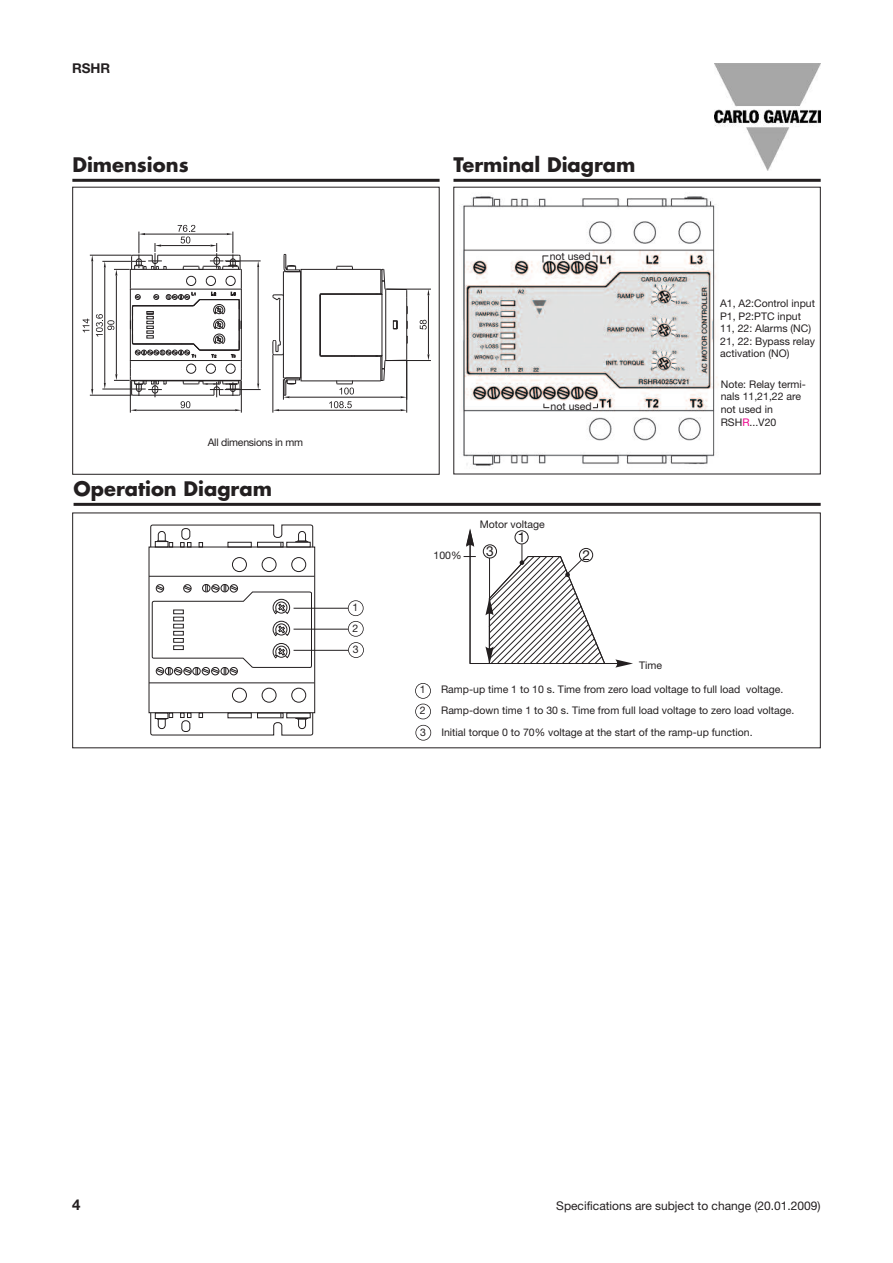
<style>
.page{position:relative;width:893px;height:1263px;background:#fff}
.page>*{position:absolute;margin:0;border:0;box-sizing:border-box;transform-origin:0 0}
.t1{font:700 19.5px "Futura";color:#231f20}
.t2{font:700 15px "Helvetica Neue";color:#231f20}
.t3{font:13.8px "Helvetica Neue";color:#231f20}
.t4{font:700 13.5px "Helvetica Neue";color:#231f20}
.t5{font:12px "Helvetica Neue";color:#231f20}
.t6{font:10.5px/12.6px "Helvetica Neue";color:#231f20}
.t7{font:10.5px "Helvetica Neue";letter-spacing:-.02em;color:#231f20}
.s1{color:#ed028c}
</style>
<div class="page">
<img style="left:714px;top:64px;width:107px;height:106px">
<hr style="left:72px;top:179px;width:368px;height:3px;background:#231f20">
<hr style="left:300px;top:272px;width:1px;height:106px;background:#231f20">
<hr style="left:283px;top:272px;width:1px;height:106px;background:#231f20">
<hr style="left:406px;top:297px;width:1px;height:63px;background:#231f20">
<hr style="left:385px;top:290px;width:1px;height:70px;background:#231f20">
<hr style="left:382px;top:281px;width:1px;height:88px;background:#231f20">
<hr style="left:301px;top:270px;width:1px;height:110px;background:#231f20">
<hr style="left:320px;top:295px;width:1px;height:60px;background:#231f20">
<svg style="left:393px;top:320px;width:5px;height:10px"></svg>
<hr style="left:130px;top:381px;width:1px;height:32px;background:#231f20">
<hr style="left:241px;top:381px;width:1px;height:32px;background:#231f20">
<svg style="left:273px;top:254px;width:134px;height:46px"></svg>
<hr style="left:279px;top:300px;width:1px;height:41px;background:#231f20">
<hr style="left:387px;top:289px;width:44px;height:1px;background:#231f20">
<hr style="left:387px;top:360px;width:44px;height:1px;background:#231f20">
<hr style="left:428px;top:295px;width:1px;height:59px;background:#231f20">
<hr style="left:273px;top:355px;width:1px;height:58px;background:#231f20">
<hr style="left:406px;top:361px;width:1px;height:52px;background:#231f20">
<hr style="left:225px;top:389px;width:36px;height:1px;background:#231f20">
<hr style="left:225px;top:261px;width:36px;height:1px;background:#231f20">
<hr style="left:258px;top:267px;width:1px;height:116px;background:#231f20">
<svg style="left:257px;top:383px;width:2px;height:7px"></svg>
<svg style="left:257px;top:261px;width:2px;height:6px"></svg>
<svg style="left:273px;top:336px;width:135px;height:75px"></svg>
<svg style="left:420px;top:320px;width:7px;height:10px"></svg>
<svg style="left:83px;top:225px;width:159px;height:186px"></svg>
<div style="left:72px;top:187px;width:368px;height:288px;border:1px solid #231f20"></div>
<hr style="left:453px;top:179px;width:368px;height:3px;background:#231f20">
<img style="left:462px;top:196px;width:257px;height:270px">
<div style="left:232px;top:688px;width:15px;height:14px;border:1px solid #231f20;border-radius:50%"></div>
<div style="left:262px;top:688px;width:14px;height:14px;border:1px solid #231f20;border-radius:50%"></div>
<div style="left:291px;top:688px;width:15px;height:14px;border:1px solid #231f20;border-radius:50%"></div>
<div style="left:232px;top:557px;width:15px;height:15px;border:1px solid #231f20;border-radius:50%"></div>
<div style="left:262px;top:557px;width:14px;height:15px;border:1px solid #231f20;border-radius:50%"></div>
<div style="left:291px;top:557px;width:15px;height:15px;border:1px solid #231f20;border-radius:50%"></div>
<div style="left:149px;top:547px;width:166px;height:166px;border:1px solid #231f20"></div>
<hr style="left:149px;top:576px;width:165px;height:1px;background:#231f20">
<hr style="left:149px;top:682px;width:165px;height:1px;background:#231f20">
<svg style="left:152px;top:584px;width:160px;height:92px"></svg>
<svg style="left:150px;top:524px;width:163px;height:24px"></svg>
<div style="left:228px;top:542px;width:24px;height:5px;border:1px solid #231f20"></div>
<svg style="left:150px;top:712px;width:163px;height:24px"></svg>
<div style="left:131px;top:519px;width:198px;height:230px;border:1px solid #fff"></div>
<hr style="left:74px;top:503px;width:747px;height:3px;background:#231f20">
<svg style="left:464px;top:528px;width:169px;height:140px"></svg>
<div style="left:415px;top:683px;width:16px;height:16px;border:2px solid #231f20;border-radius:50%"></div>
<div style="left:415px;top:704px;width:16px;height:15px;border:2px solid #231f20;border-radius:50%"></div>
<div style="left:415px;top:725px;width:16px;height:16px;border:2px solid #231f20;border-radius:50%"></div>
<div style="left:348px;top:600px;width:16px;height:16px;border:2px solid #231f20;border-radius:50%"></div>
<div style="left:348px;top:621px;width:16px;height:16px;border:2px solid #231f20;border-radius:50%"></div>
<div style="left:348px;top:642px;width:16px;height:16px;border:2px solid #231f20;border-radius:50%"></div>
<hr style="left:294px;top:608px;width:54px;height:1px;background:#231f20">
<hr style="left:294px;top:629px;width:54px;height:1px;background:#231f20">
<hr style="left:294px;top:650px;width:54px;height:1px;background:#231f20">
<svg style="left:543px;top:256px;width:5px;height:6px"></svg>
<svg style="left:592px;top:256px;width:6px;height:6px"></svg>
<svg style="left:543px;top:404px;width:6px;height:4px"></svg>
<svg style="left:593px;top:404px;width:5px;height:4px"></svg>
<p class="t4" style="left:72px;top:64px;width:40px">RSHR</p>
<h1 class="t1" style="left:72px;top:156px;width:118px">Dimensions</h1>
<p class="t7" style="left:208px;top:438px;width:97px">All dimensions in mm</p>
<h1 class="t1" style="left:74px;top:480px;width:200px">Operation Diagram</h1>
<p class="t6" style="left:352px;top:597px;width:8px;line-height:21.3px;text-align:justify">1<br>2<br>3</p>
<h1 class="t1" style="left:453px;top:156px;width:184px">Terminal Diagram</h1>
<p class="t6" style="left:550px;top:251px;width:43px">not used</p>
<p class="t6" style="left:551px;top:401px;width:43px">not used</p>
<p class="t6" style="left:480px;top:519px;width:67px">Motor voltage</p>
<h3 class="t3" style="left:518px;top:532px;width:9px">1</h3>
<h3 class="t3" style="left:486px;top:546px;width:9px">3</h3>
<p class="t6" style="left:433px;top:550px;width:30px">100%</p>
<h3 class="t3" style="left:582px;top:550px;width:9px">2</h3>
<p class="t6" style="left:639px;top:660px;width:24px">Time</p>
<p class="t6" style="left:720px;top:298px;width:96px">A1, A2:Control input<br>P1, P2:PTC input<br>11, 22: Alarms (NC)<br>21, 22: Bypass relay activation (NO)</p>
<p class="t6" style="left:721px;top:379px;width:87px">Note: Relay termi&shy;nals 11,21,22 are not used in<br>RSH<span class="s1">R</span>...V20</p>
<p class="t6" style="left:420px;top:684px;width:7px">1</p>
<p class="t6" style="left:441px;top:684px;width:344px">Ramp-up time 1 to 10 s. Time from zero load voltage to full load voltage.</p>
<p class="t6" style="left:420px;top:705px;width:7px">2</p>
<p class="t6" style="left:441px;top:705px;width:355px">Ramp-down time 1 to 30 s. Time from full load voltage to zero load voltage.</p>
<p class="t6" style="left:420px;top:727px;width:7px">3</p>
<p class="t6" style="left:441px;top:727px;width:313px">Initial torque 0 to 70% voltage at the start of the ramp-up function.</p>
<h2 class="t2" style="left:72px;top:1199px;width:10px">4</h2>
<p class="t5" style="left:556px;top:1201px;width:266px">Specifications are subject to change (20.01.2009)</p>
</div>
